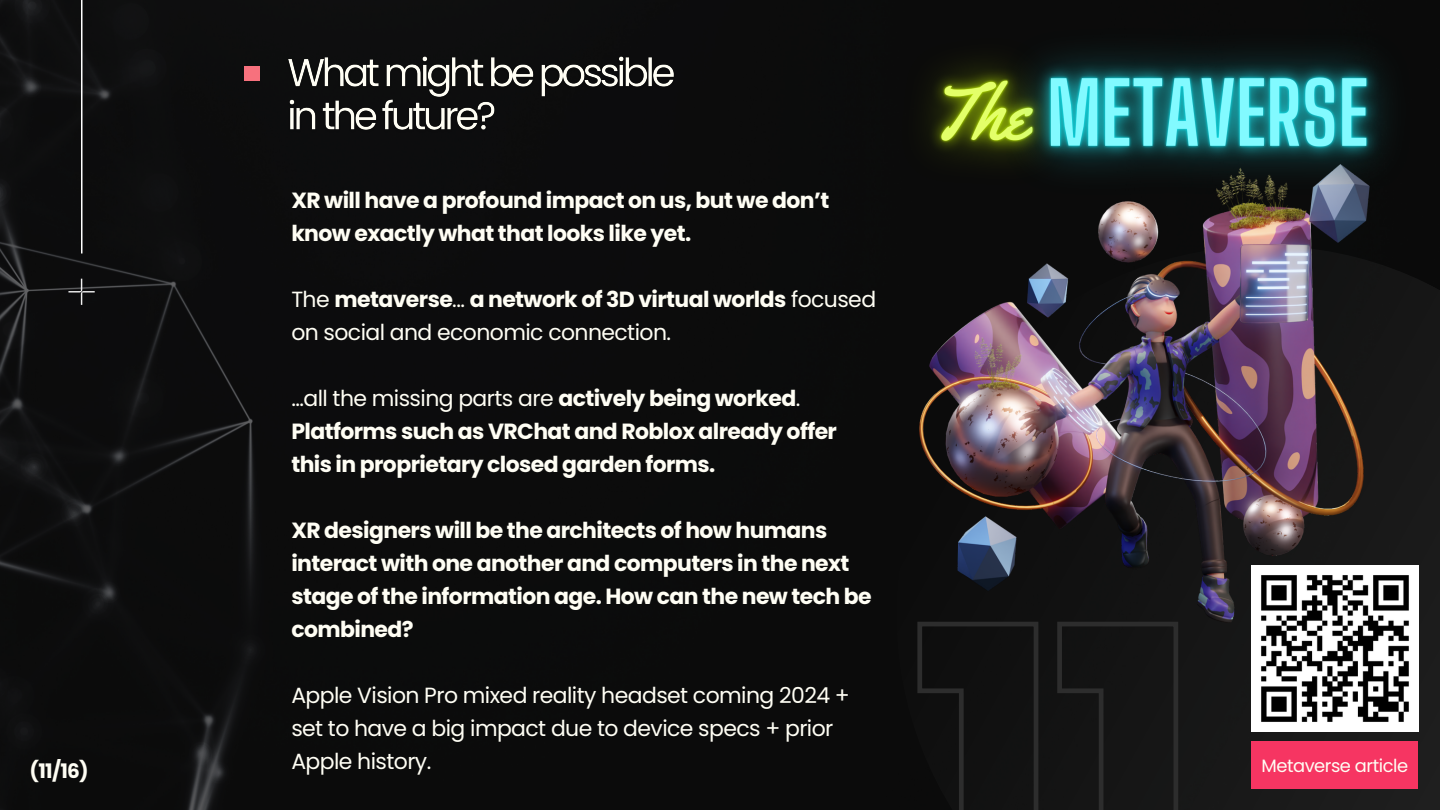
<style>
.page{position:relative;width:1440px;height:810px;background:#fff}
.page>*{position:absolute;margin:0;border:0;box-sizing:border-box;transform-origin:0 0}
.t1{font:700 22px/33px "Poppins";letter-spacing:-.025em;color:#fffef4}
.t2{font:22px/33px "Poppins";letter-spacing:-.025em;color:#fffef4}
.t3{font:700 20px "Poppins";color:#fffef4}
.t4{font:17.9px "Poppins";letter-spacing:-.025em;color:#fffef4}
.s1{font-weight:700}
.s2{font-weight:400}
</style>
<div class="page">
<div style="left:0;top:0;width:846px;height:810px;background:#0c0c0c"></div>
<div style="left:244px;top:66px;width:16px;height:15px;background:#f7717d"></div>
<svg style="left:764px;top:114px;width:676px;height:696px;background:#0f0f0f"></svg>
<svg style="left:915px;top:619px;width:266px;height:191px;background:#141414"></svg>
<hr style="left:81px;top:0;width:1px;height:254px;background:#fff">
<svg style="left:68px;top:279px;width:27px;height:26px"></svg>
<img style="left:1252px;top:565px;width:166px;height:167px">
<img style="left:920px;top:246px;width:450px;height:376px">
<div style="left:1252px;top:741px;width:166px;height:48px;background:#f63562"></div>
<img style="left:284px;top:47px;width:394px;height:97px">
<img style="left:846px;top:0;width:112px;height:246px">
<img style="left:958px;top:0;width:482px;height:253px">
<p class="t1" style="left:291px;top:184px;width:539px">XR will have a profound impact on us, but we don’t know exactly what that looks like yet.</p>
<p class="t2" style="left:291px;top:283px;width:586px">The <span class="s1">metaverse</span>... <span class="s1">a network of 3D virtual worlds</span> focused on social and economic connection.</p>
<p class="t1" style="left:291px;top:382px;width:547px"><span class="s2">...all the missing parts are</span> actively being worked<span class="s2">.<br></span>Platforms such as VRChat and Roblox already offer this in proprietary closed garden forms.</p>
<p class="t1" style="left:291px;top:514px;width:582px">XR designers will be the architects of how humans interact with one another and computers in the next stage of the information age. How can the new tech be combined?</p>
<p class="t2" style="left:291px;top:679px;width:560px">Apple Vision Pro mixed reality headset coming 2024 + set to have a big impact due to device specs + prior<br>Apple history.</p>
<p class="t3" style="left:30px;top:757px;width:61px">(11/16)</p>
<p class="t4" style="left:1261px;top:753px;width:148px">Metaverse article</p>
</div>
